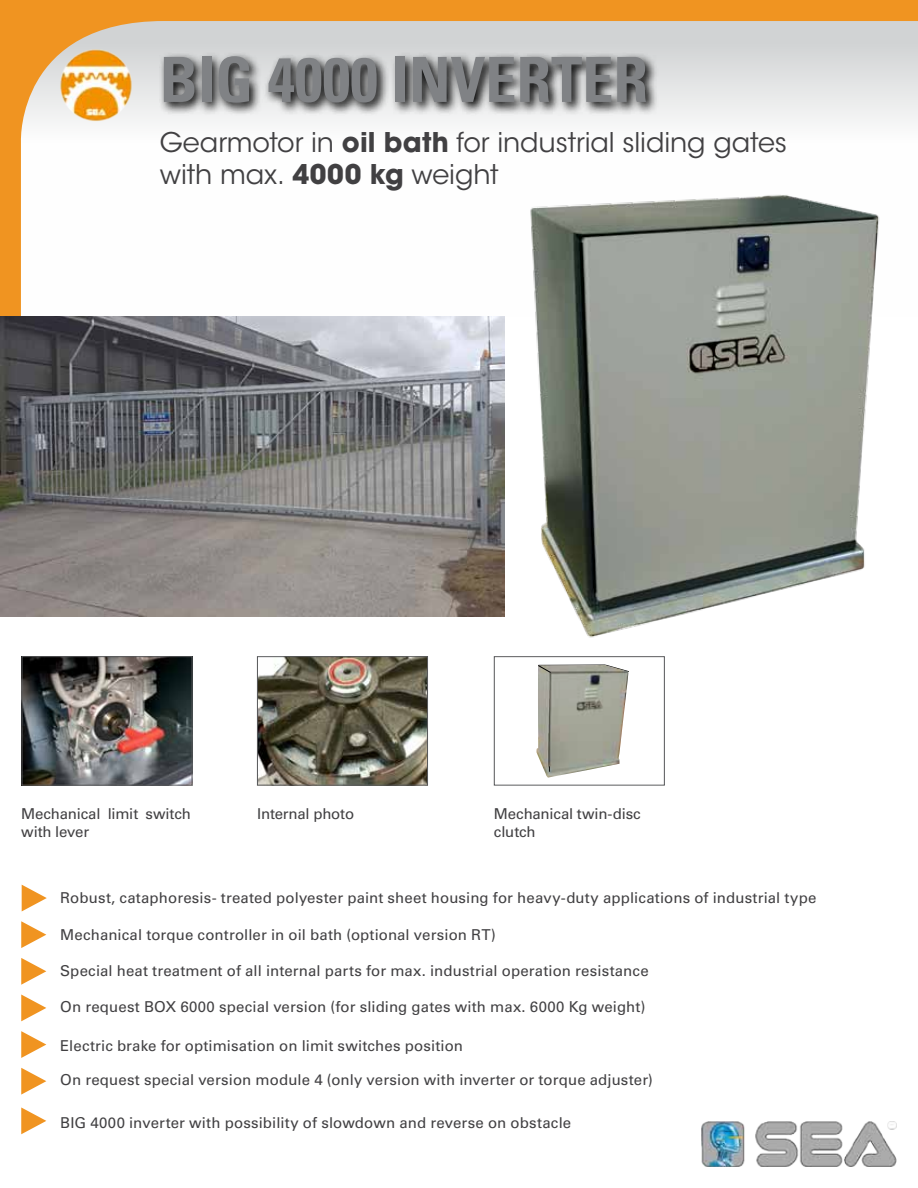
<style>
.page{position:relative;width:918px;height:1188px;background:#fff}
.page>*{position:absolute;margin:0;border:0;box-sizing:border-box;transform-origin:0 0}
.t1{font:700 condensed 62.4px "Univers LT Std";color:#808285}
.t2{font:27px/32.4px "ITC Avant Garde Std";letter-spacing:-.005em;color:#414042}
.t3{font:15px/18px "Univers LT Std";letter-spacing:.005em;color:#414042}
.t4{font:15px/18px "Univers LT Std";letter-spacing:-.015em;color:#414042}
.s1{font-weight:700}
</style>
<div class="page">
<svg style="left:0;top:0;width:918px;height:447px"></svg>
<svg style="left:21px;top:995px;width:25px;height:26px"></svg>
<svg style="left:21px;top:1031px;width:25px;height:27px"></svg>
<svg style="left:21px;top:958px;width:25px;height:27px"></svg>
<svg style="left:21px;top:1068px;width:25px;height:27px"></svg>
<svg style="left:21px;top:1107px;width:25px;height:27px"></svg>
<svg style="left:21px;top:921px;width:25px;height:27px"></svg>
<svg style="left:22px;top:885px;width:25px;height:26px"></svg>
<img style="left:701px;top:1121px;width:196px;height:46px">
<img style="left:58px;top:47px;width:77px;height:76px">
<svg style="left:159px;top:51px;width:500px;height:65px;background:#919292"></svg>
<img style="left:514px;top:184px;width:375px;height:454px">
<img style="left:259px;top:658px;width:167px;height:125px">
<div style="left:257px;top:656px;width:171px;height:129px;border:1px solid #58595b"></div>
<img style="left:24px;top:658px;width:166px;height:125px">
<div style="left:22px;top:656px;width:170px;height:129px;border:1px solid #58595b"></div>
<div style="left:494px;top:656px;width:171px;height:129px;border:1px solid #58595b"></div>
<img style="left:536px;top:665px;width:93px;height:113px">
<svg style="left:538px;top:665px;width:13px;height:8px"></svg>
<img style="left:1px;top:316px;width:503px;height:301px">
<h1 class="t1" style="left:160px;top:41px;width:490px">BIG 4000 INVERTER</h1>
<h2 class="t2" style="left:160px;top:126px;width:629px">Gearmotor in <span class="s1">oil bath</span> for industrial sliding gates with max. <span class="s1">4000 kg</span> weight</h2>
<p class="t4" style="left:21px;top:805px;width:171px">Mechanical limit switch with lever</p>
<p class="t4" style="left:257px;top:805px;width:99px">Internal photo</p>
<p class="t3" style="left:494px;top:805px;width:148px">Mechanical twin-disc clutch</p>
<p class="t3" style="left:60px;top:889px;width:758px">Robust, cataphoresis- treated polyester paint sheet housing for heavy-duty applications of industrial type</p>
<p class="t3" style="left:60px;top:926px;width:437px">Mechanical torque controller in oil bath (optional version RT)</p>
<p class="t3" style="left:60px;top:962px;width:590px">Special heat treatment of all internal parts for max. industrial operation resistance</p>
<p class="t3" style="left:60px;top:998px;width:587px">On request BOX 6000 special version (for sliding gates with max. 6000 Kg weight)</p>
<p class="t3" style="left:60px;top:1037px;width:404px">Electric brake for optimisation on limit switches position</p>
<p class="t3" style="left:60px;top:1070px;width:594px">On request special version module 4 (only version with inverter or torque adjuster)</p>
<p class="t3" style="left:60px;top:1114px;width:513px">BIG 4000 inverter with possibility of slowdown and reverse on obstacle</p>
</div>
